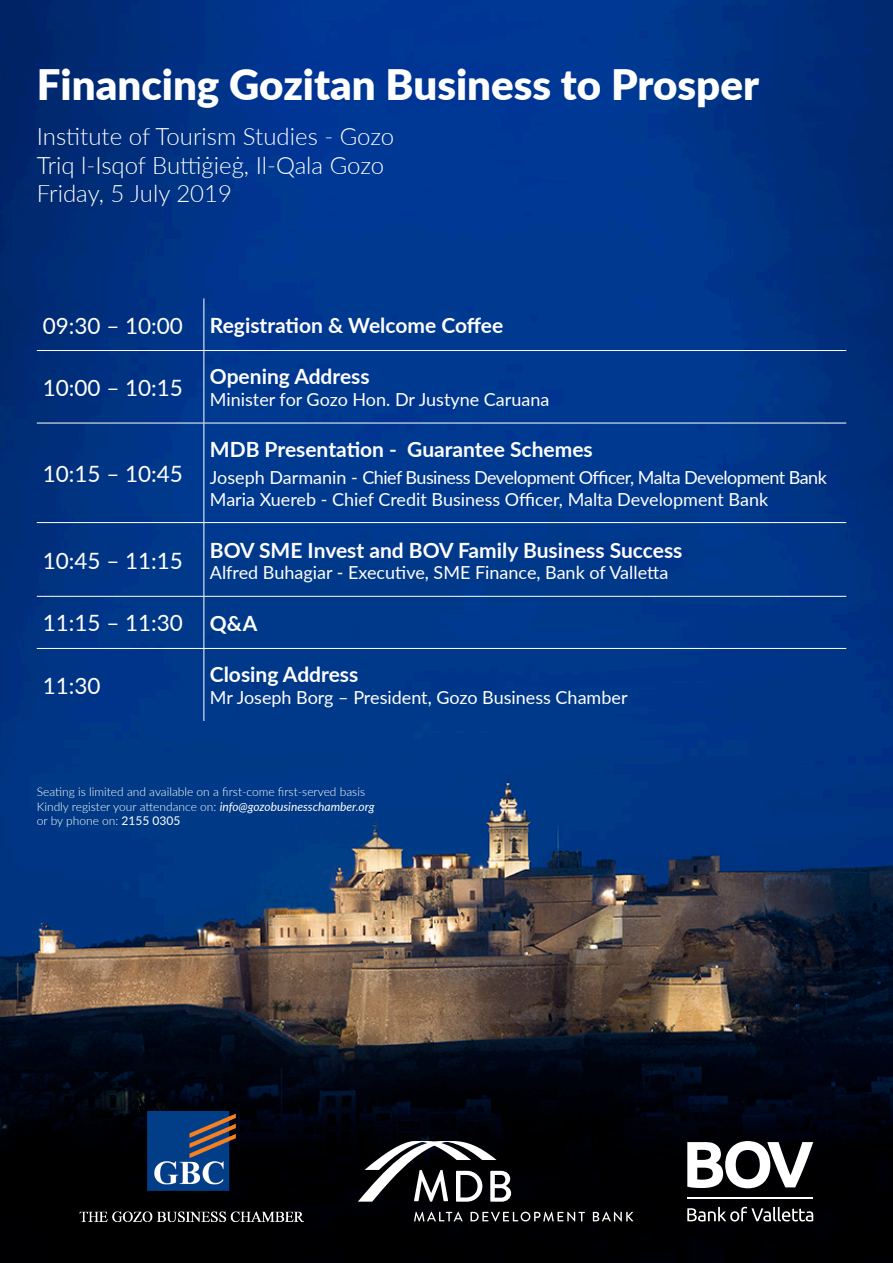
<style>
.page{position:relative;width:893px;height:1263px;background:#fff}
.page>*{position:absolute;margin:0;border:0;box-sizing:border-box;transform-origin:0 0}
.t1{font:900 42px "Lato";color:#fff}
.t2{font:300 24px "Lato";color:#fff}
.t3{font:22.5px "Lato";color:#fff}
.t4{font:700 21px "Lato";color:#fff}
.t5{font:18px "Lato";color:#fff}
.t6{font:18px "Lato";letter-spacing:-.03em;color:#fff}
.t7{font:300 12px "Lato";color:#fff}
.s1{font-weight:400;font-style:italic}
.s2{font-weight:400}
</style>
<div class="page">
<img style="left:0;top:0;width:893px;height:1262px">
<hr style="left:204px;top:298px;width:1px;height:52px;background:#fff">
<hr style="left:37px;top:350px;width:167px;height:1px;background:#fff">
<hr style="left:204px;top:350px;width:642px;height:1px;background:#fff">
<hr style="left:204px;top:351px;width:1px;height:72px;background:#fff">
<hr style="left:37px;top:423px;width:167px;height:1px;background:#fff">
<hr style="left:204px;top:423px;width:642px;height:1px;background:#fff">
<hr style="left:204px;top:423px;width:1px;height:99px;background:#fff">
<hr style="left:37px;top:522px;width:167px;height:1px;background:#fff">
<hr style="left:204px;top:522px;width:642px;height:1px;background:#fff">
<hr style="left:204px;top:523px;width:1px;height:73px;background:#fff">
<hr style="left:37px;top:596px;width:167px;height:1px;background:#fff">
<hr style="left:204px;top:596px;width:642px;height:1px;background:#fff">
<hr style="left:204px;top:597px;width:1px;height:51px;background:#fff">
<hr style="left:37px;top:648px;width:167px;height:1px;background:#fff">
<hr style="left:204px;top:648px;width:642px;height:1px;background:#fff">
<hr style="left:204px;top:649px;width:1px;height:72px;background:#fff">
<svg style="left:687px;top:1207px;width:126px;height:14px"></svg>
<svg style="left:687px;top:1141px;width:126px;height:47px"></svg>
<hr style="left:687px;top:1197px;width:126px;height:1px;background:#fff">
<img style="left:80px;top:1111px;width:224px;height:110px">
<svg style="left:414px;top:1212px;width:219px;height:9px;background:#49494a"></svg>
<svg style="left:358px;top:1141px;width:153px;height:61px"></svg>
<p class="t1" style="left:37px;top:53px;width:724px">Financing Gozitan Business to Prosper</p>
<p class="t2" style="left:37px;top:119px;width:359px">Institute of Tourism Studies - Gozo</p>
<p class="t2" style="left:37px;top:148px;width:349px">Triq l-Isqof Buttiġieġ, Il-Qala Gozo</p>
<p class="t2" style="left:37px;top:177px;width:197px">Friday, 5 July 2019</p>
<p class="t3" style="left:43px;top:309px;width:142px">09:30 – 10:00</p>
<p class="t4" style="left:210px;top:310px;width:295px">Registration &amp; Welcome Coffee</p>
<p class="t3" style="left:43px;top:372px;width:142px">10:00 – 10:15</p>
<p class="t4" style="left:210px;top:361px;width:161px">Opening Address</p>
<p class="t5" style="left:210px;top:387px;width:341px">Minister for Gozo Hon. Dr Justyne Caruana</p>
<p class="t3" style="left:43px;top:458px;width:142px">10:15 – 10:45</p>
<p class="t4" style="left:210px;top:434px;width:384px">MDB Presentation - Guarantee Schemes</p>
<p class="t6" style="left:210px;top:464px;width:619px">Joseph Darmanin - Chief Business Development Officer, Malta Development Bank</p>
<p class="t5" style="left:210px;top:486px;width:560px">Maria Xuereb - Chief Credit Business Officer, Malta Development Bank</p>
<p class="t3" style="left:43px;top:544px;width:142px">10:45 – 11:15</p>
<p class="t4" style="left:210px;top:535px;width:474px">BOV SME Invest and BOV Family Business Success</p>
<p class="t5" style="left:210px;top:560px;width:460px">Alfred Buhagiar - Executive, SME Finance, Bank of Valletta</p>
<p class="t3" style="left:43px;top:607px;width:142px">11:15 – 11:30</p>
<p class="t4" style="left:210px;top:608px;width:49px">Q&amp;A</p>
<p class="t3" style="left:43px;top:669px;width:59px">11:30</p>
<p class="t4" style="left:210px;top:659px;width:150px">Closing Address</p>
<p class="t5" style="left:210px;top:684px;width:419px">Mr Joseph Borg – President, Gozo Business Chamber</p>
<p class="t7" style="left:37px;top:784px;width:330px">Seating is limited and available on a first-come first-served basis</p>
<p class="t7" style="left:37px;top:798px;width:339px">Kindly register your attendance on: <span class="s1">info@gozobusinesschamber.org</span></p>
<p class="t7" style="left:37px;top:812px;width:145px">or by phone on: <span class="s2">2155 0305</span></p>
</div>
